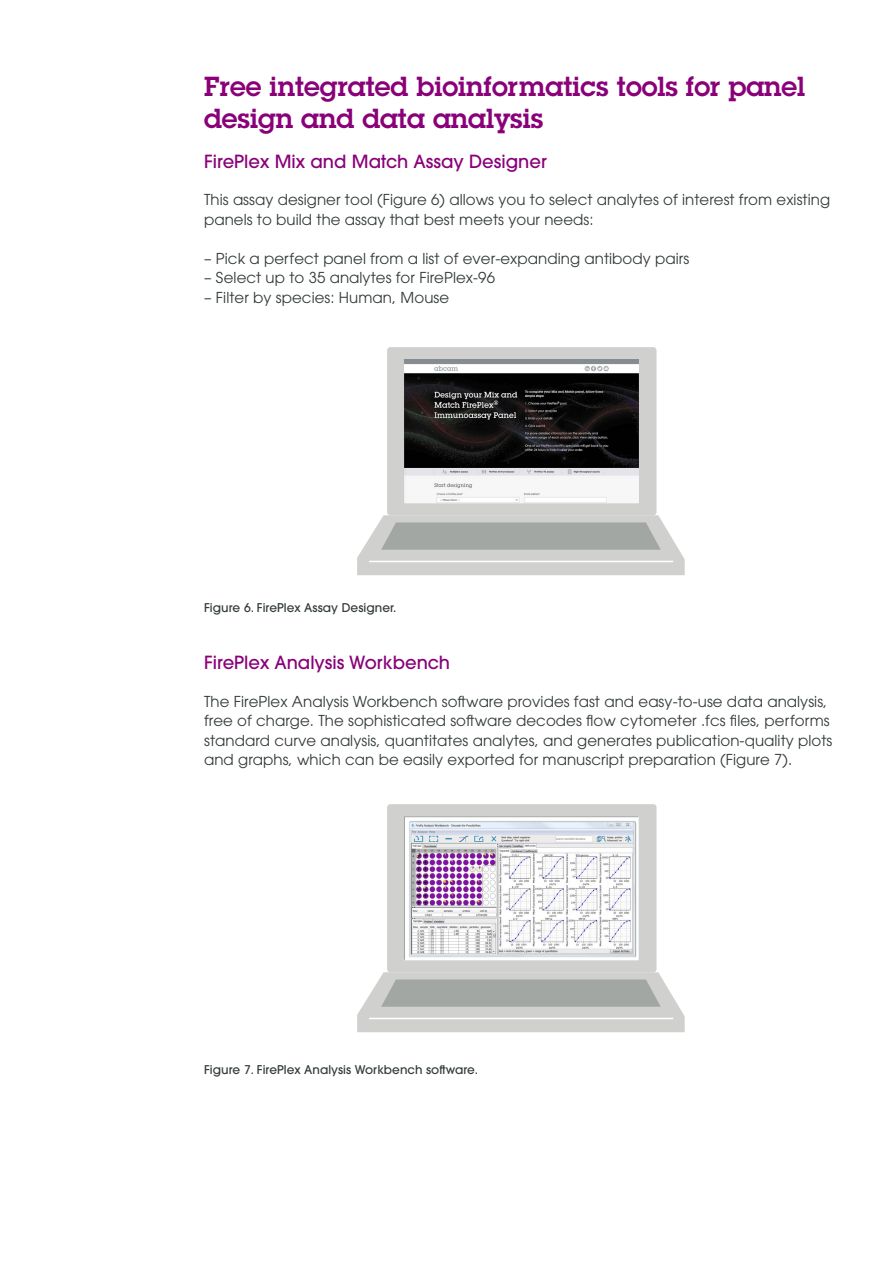
<style>
.page{position:relative;width:893px;height:1263px;background:#fff}
.page>*{position:absolute;margin:0;border:0;box-sizing:border-box;transform-origin:0 0}
.t1{font:600 27px/32.4px "Lubalin Graph Std";color:#8a0079}
.t2{font:500 18px "ITC Avant Garde Std";color:#8a0079}
.t3{font:15px/19.5px "ITC Avant Garde Std";letter-spacing:.005em;color:#333a3b}
.t4{font:500 12px "ITC Avant Garde Std";letter-spacing:.005em;color:#333a3b}
</style>
<div class="page">
<div style="left:387px;top:347px;width:269px;height:168px;background:#d0d0ce;border-radius:3px"></div>
<svg style="left:357px;top:515px;width:328px;height:60px;background:#c2c4c1"></svg>
<hr style="left:370px;top:561px;width:303px;height:1px;background:#fff">
<img style="left:404px;top:468px;width:234px;height:35px">
<img style="left:404px;top:360px;width:234px;height:108px">
<div style="left:387px;top:804px;width:269px;height:168px;background:#d0d0ce;border-radius:3px"></div>
<svg style="left:357px;top:972px;width:328px;height:60px;background:#c2c4c1"></svg>
<hr style="left:370px;top:1018px;width:303px;height:1px;background:#fff">
<svg style="left:404px;top:816px;width:235px;height:145px;background:#eceded"></svg>
<img style="left:408px;top:820px;width:228px;height:137px">
<h1 class="t1" style="left:204px;top:70px;width:603px">Free integrated bioinformatics tools for panel design and data analysis</h1>
<p class="t2" style="left:204px;top:150px;width:344px">FirePlex Mix and Match Assay Designer</p>
<p class="t3" style="left:204px;top:190px;width:627px">This assay designer tool (Figure 6) allows you to select analytes of interest from existing panels to build the assay that best meets your needs:</p>
<p class="t3" style="left:204px;top:249px;width:487px">– Pick a perfect panel from a list of ever-expanding antibody pairs</p>
<p class="t3" style="left:204px;top:268px;width:292px">– Select up to 35 analytes for FirePlex-96</p>
<p class="t3" style="left:204px;top:288px;width:247px">– Filter by species: Human, Mouse</p>
<p class="t4" style="left:204px;top:599px;width:194px">Figure 6. FirePlex Assay Designer.</p>
<p class="t2" style="left:204px;top:651px;width:248px">FirePlex Analysis Workbench</p>
<p class="t3" style="left:204px;top:691px;width:630px">The FirePlex Analysis Workbench software provides fast and easy-to-use data analysis, free of charge. The sophisticated software decodes flow cytometer .fcs files, performs standard curve analysis, quantitates analytes, and generates publication-quality plots and graphs, which can be easily exported for manuscript preparation (Figure 7).</p>
<p class="t4" style="left:204px;top:1062px;width:275px">Figure 7. FirePlex Analysis Workbench software.</p>
</div>
